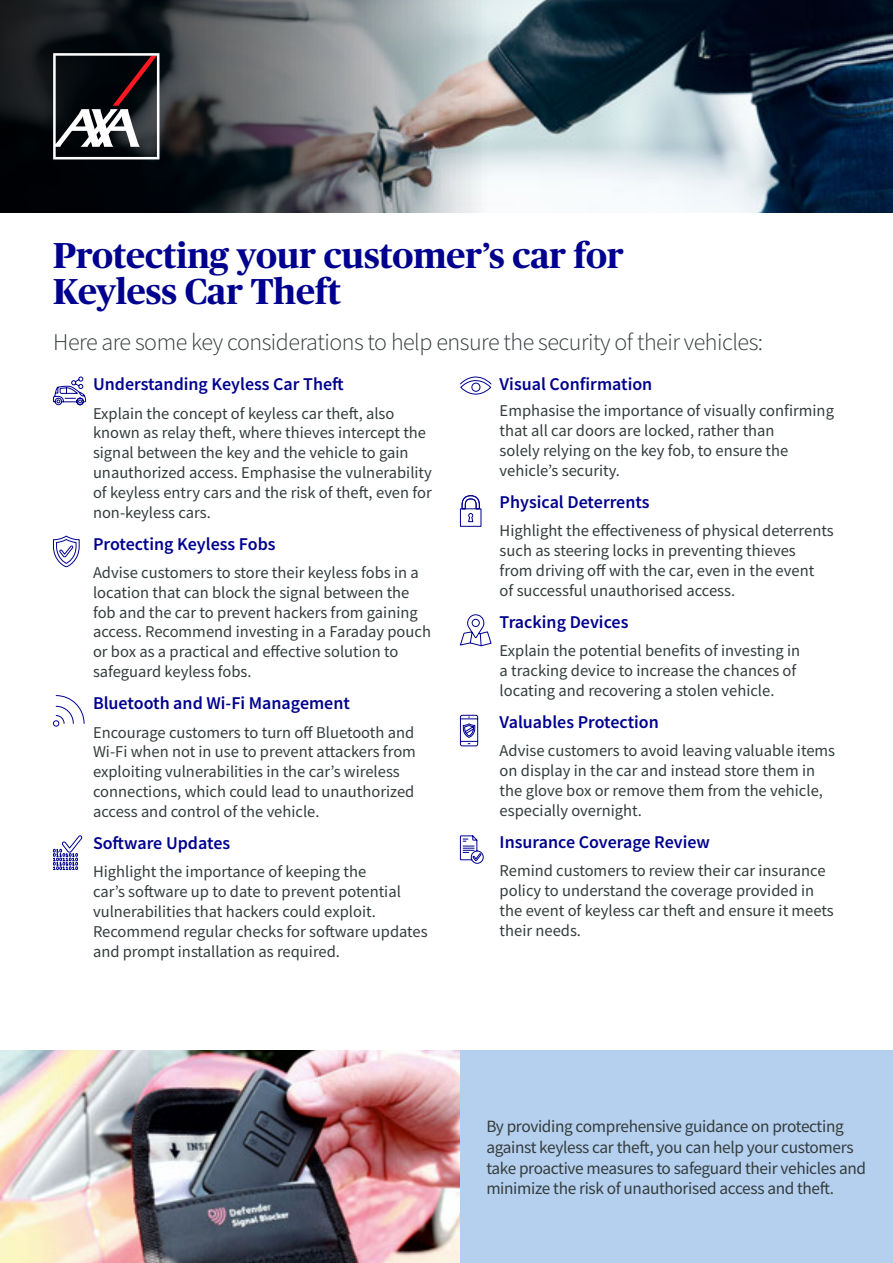
<style>
.page{position:relative;width:893px;height:1263px;background:#fff}
.page>*{position:absolute;margin:0;border:0;box-sizing:border-box;transform-origin:0 0}
._1_-_A4_-_TITLE_-_Page{font:700 36px/36px "Publico Headline";color:#00008f}
._2_-_A4_-_INTRO{font:300 24px "Source Sans Pro";letter-spacing:-.02em;color:#343c3d}
._3_-_A4_-_SUB-HEADER{font:600 18px "Source Sans Pro";color:#00008f}
._4_-_A4_-_COPY_-_11pt{font:600 18px "Source Sans Pro";color:#00008f}
.t1{font:17.25px/20.7px "Source Sans Pro";letter-spacing:-.02em;color:#343c3d}
._4_-_A4_-_COPY_-_11pt-2{font:16.5px/19.8px "Source Sans Pro";color:#343c3d}
</style>
<div class="page">
<img style="left:486px;top:0;width:407px;height:213px">
<svg style="left:0;top:0;width:486px;height:213px;background:#5b5e60"></svg>
<svg style="left:53px;top:53px;width:106px;height:106px"></svg>
<div style="left:460px;top:1050px;width:433px;height:213px;background:#b5d0ee"></div>
<img style="left:0;top:1050px;width:460px;height:213px">
<svg style="left:460px;top:835px;width:24px;height:29px"></svg>
<svg style="left:53px;top:376px;width:33px;height:29px"></svg>
<svg style="left:53px;top:535px;width:27px;height:32px"></svg>
<svg style="left:53px;top:695px;width:32px;height:32px"></svg>
<svg style="left:52px;top:835px;width:31px;height:35px"></svg>
<svg style="left:460px;top:376px;width:32px;height:19px"></svg>
<svg style="left:460px;top:495px;width:22px;height:32px"></svg>
<svg style="left:460px;top:614px;width:32px;height:32px"></svg>
<svg style="left:460px;top:715px;width:18px;height:31px"></svg>
<p class="_1_-_A4_-_TITLE_-_Page" style="left:53px;top:235px;width:572px">Protecting your customer’s car for<br>Keyless Car Theft</p>
<p class="_2_-_A4_-_INTRO" style="left:53px;top:327px;width:712px">Here are some key considerations to help ensure the security of their vehicles:</p>
<p class="_3_-_A4_-_SUB-HEADER" style="left:93px;top:372px;width:252px">Understanding Keyless Car Theft</p>
<p class="_4_-_A4_-_COPY_-_11pt-2" style="left:93px;top:403px;width:340px">Explain the concept of keyless car theft, also known as relay theft, where thieves intercept the signal between the key and the vehicle to gain unauthorized access. Emphasise the vulnerability of keyless entry cars and the risk of theft, even for non-keyless cars.</p>
<p class="_3_-_A4_-_SUB-HEADER" style="left:93px;top:532px;width:184px">Protecting Keyless Fobs</p>
<p class="_4_-_A4_-_COPY_-_11pt-2" style="left:93px;top:563px;width:340px">Advise customers to store their keyless fobs in a location that can block the signal between the fob and the car to prevent hackers from gaining access. Recommend investing in a Faraday pouch or box as a practical and effective solution to safeguard keyless fobs.</p>
<p class="_3_-_A4_-_SUB-HEADER" style="left:93px;top:691px;width:258px">Bluetooth and Wi-Fi Management</p>
<p class="_4_-_A4_-_COPY_-_11pt-2" style="left:93px;top:722px;width:324px">Encourage customers to turn off Bluetooth and Wi-Fi when not in use to prevent attackers from exploiting vulnerabilities in the car’s wireless connections, which could lead to unauthorized access and control of the vehicle.</p>
<p class="_3_-_A4_-_SUB-HEADER" style="left:93px;top:831px;width:139px">Software Updates</p>
<p class="_4_-_A4_-_COPY_-_11pt-2" style="left:93px;top:862px;width:336px">Highlight the importance of keeping the<br>car’s software up to date to prevent potential vulnerabilities that hackers could exploit.<br>Recommend regular checks for software updates and prompt installation as required.</p>
<p class="_4_-_A4_-_COPY_-_11pt" style="left:500px;top:372px;width:154px">Visual Confirmation</p>
<p class="_4_-_A4_-_COPY_-_11pt-2" style="left:500px;top:401px;width:336px">Emphasise the importance of visually confirming that all car doors are locked, rather than<br>solely relying on the key fob, to ensure the vehicle’s security.</p>
<p class="_3_-_A4_-_SUB-HEADER" style="left:500px;top:490px;width:151px">Physical Deterrents</p>
<p class="_4_-_A4_-_COPY_-_11pt-2" style="left:500px;top:521px;width:336px">Highlight the effectiveness of physical deterrents such as steering locks in preventing thieves<br>from driving off with the car, even in the event<br>of successful unauthorised access.</p>
<p class="_3_-_A4_-_SUB-HEADER" style="left:500px;top:610px;width:130px">Tracking Devices</p>
<p class="_4_-_A4_-_COPY_-_11pt-2" style="left:500px;top:641px;width:302px">Explain the potential benefits of investing in a tracking device to increase the chances of locating and recovering a stolen vehicle.</p>
<p class="_3_-_A4_-_SUB-HEADER" style="left:500px;top:710px;width:161px">Valuables Protection</p>
<p class="_4_-_A4_-_COPY_-_11pt-2" style="left:500px;top:741px;width:337px">Advise customers to avoid leaving valuable items on display in the car and instead store them in the glove box or remove them from the vehicle, especially overnight.</p>
<p class="_3_-_A4_-_SUB-HEADER" style="left:500px;top:830px;width:212px">Insurance Coverage Review</p>
<p class="_4_-_A4_-_COPY_-_11pt-2" style="left:500px;top:861px;width:336px">Remind customers to review their car insurance policy to understand the coverage provided in the event of keyless car theft and ensure it meets their needs.</p>
<p class="t1" style="left:486px;top:1116px;width:381px">By providing comprehensive guidance on protecting against keyless car theft, you can help your customers take proactive measures to safeguard their vehicles and minimize the risk of unauthorised access and theft.</p>
</div>
